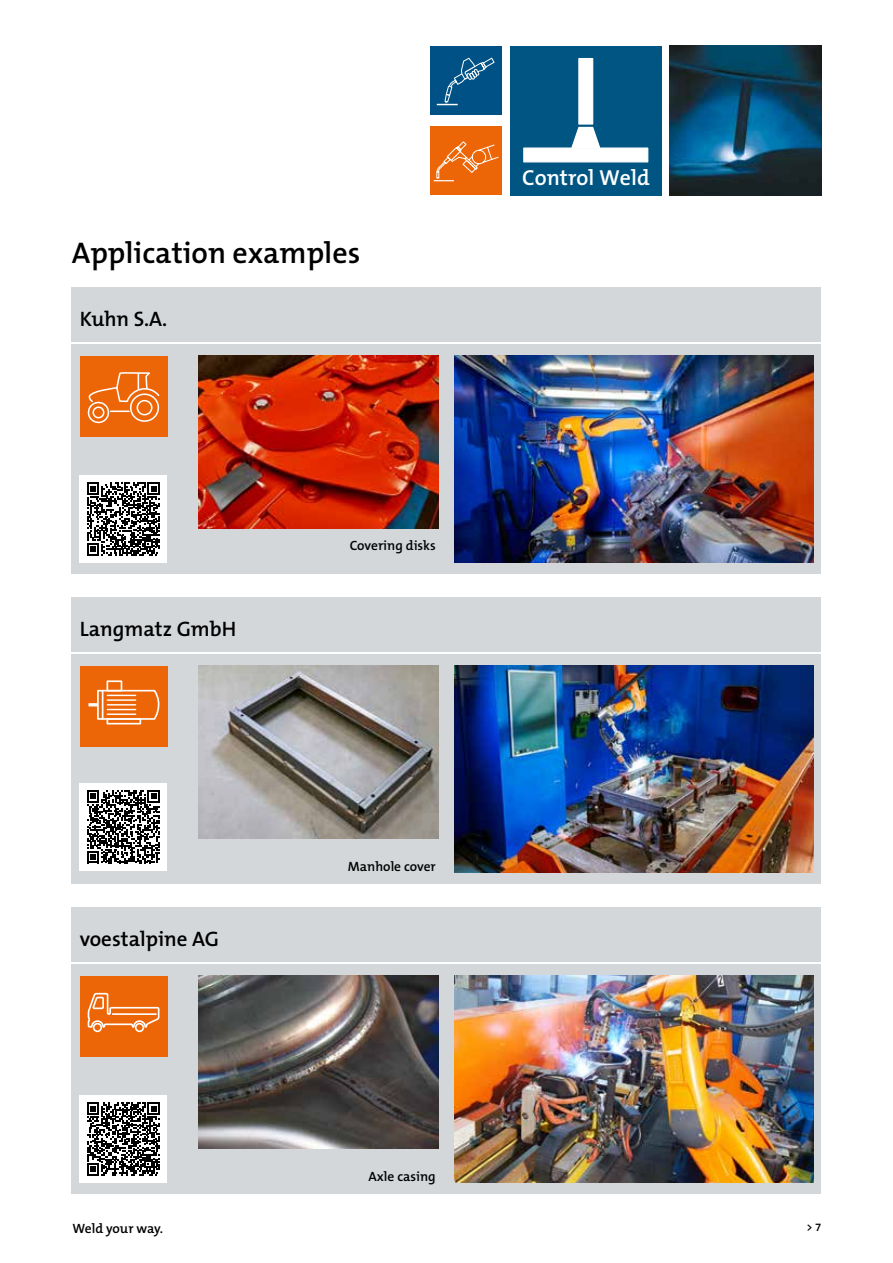
<style>
.page{position:relative;width:893px;height:1263px;background:#fff}
.page>*{position:absolute;margin:0;border:0;box-sizing:border-box;transform-origin:0 0}
.t1{font:600 30px "The Mix B6";color:#000}
.t2{font:600 21.9px "The Mix B6";color:#fff}
.t3{font:600 21px "The Mix B6";color:#000}
.t4{font:600 13.5px "The Mix B6";color:#000}
.t5{font:600 11.25px "The Mix B6";color:#000}
</style>
<div class="page">
<img style="left:670px;top:46px;width:151px;height:149px">
<div style="left:431px;top:126px;width:71px;height:69px;background:#ec6608"></div>
<svg style="left:434px;top:141px;width:65px;height:40px"></svg>
<div style="left:510px;top:46px;width:152px;height:149px;background:#005582"></div>
<div style="left:578px;top:58px;width:15px;height:67px;background:#fff;border:1px solid #fff"></div>
<div style="left:523px;top:147px;width:125px;height:15px;background:#fff;border:1px solid #fff"></div>
<svg style="left:570px;top:126px;width:31px;height:23px"></svg>
<div style="left:72px;top:597px;width:749px;height:55px;background:#d3d7da"></div>
<div style="left:72px;top:907px;width:749px;height:55px;background:#d3d7da"></div>
<div style="left:72px;top:287px;width:749px;height:55px;background:#d3d7da"></div>
<div style="left:72px;top:654px;width:749px;height:230px;background:#d3d7da"></div>
<div style="left:72px;top:964px;width:749px;height:230px;background:#d3d7da"></div>
<div style="left:72px;top:344px;width:749px;height:230px;background:#d3d7da"></div>
<img style="left:454px;top:666px;width:359px;height:207px">
<img style="left:454px;top:976px;width:359px;height:206px">
<img style="left:454px;top:356px;width:359px;height:207px">
<img style="left:199px;top:666px;width:239px;height:172px">
<img style="left:199px;top:976px;width:239px;height:172px">
<img style="left:199px;top:356px;width:239px;height:172px">
<div style="left:80px;top:666px;width:87px;height:80px;background:#ec6608"></div>
<svg style="left:88px;top:680px;width:72px;height:45px"></svg>
<hr style="left:107px;top:713px;width:29px;height:2px;background:#fff">
<div style="left:97px;top:690px;width:6px;height:30px;border:2px solid #fff"></div>
<div style="left:80px;top:976px;width:87px;height:80px;background:#ec6608"></div>
<svg style="left:87px;top:992px;width:73px;height:41px"></svg>
<div style="left:135px;top:1023px;width:9px;height:9px;border:2px solid #fff;border-radius:50%"></div>
<div style="left:80px;top:356px;width:87px;height:80px;background:#ec6608"></div>
<svg style="left:87px;top:372px;width:73px;height:52px"></svg>
<div style="left:92px;top:406px;width:12px;height:12px;border:2px solid #fff;border-radius:50%"></div>
<div style="left:431px;top:46px;width:71px;height:69px;background:#005286"></div>
<svg style="left:437px;top:57px;width:58px;height:48px"></svg>
<div style="left:80px;top:475px;width:87px;height:88px;background:#fff"></div>
<svg style="left:87px;top:482px;width:73px;height:73px"></svg>
<div style="left:80px;top:783px;width:87px;height:87px;background:#fff"></div>
<svg style="left:87px;top:790px;width:73px;height:73px"></svg>
<div style="left:80px;top:1095px;width:87px;height:87px;background:#fff"></div>
<svg style="left:87px;top:1102px;width:73px;height:73px"></svg>
<h1 class="t1" style="left:72px;top:237px;width:290px">Application examples</h1>
<h3 class="t3" style="left:80px;top:307px;width:89px">Kuhn S.A.</h3>
<h3 class="t3" style="left:80px;top:617px;width:158px">Langmatz GmbH</h3>
<p class="t4" style="left:350px;top:538px;width:88px">Covering disks</p>
<h2 class="t2" style="left:522px;top:166px;width:129px">Control Weld</h2>
<h3 class="t3" style="left:80px;top:927px;width:141px">voestalpine AG</h3>
<p class="t4" style="left:348px;top:859px;width:89px">Manhole cover</p>
<p class="t4" style="left:368px;top:1169px;width:69px">Axle casing</p>
<p class="t4" style="left:72px;top:1221px;width:92px">Weld your way.</p>
<p class="t5" style="left:806px;top:1221px;width:16px">&gt; 7</p>
</div>
